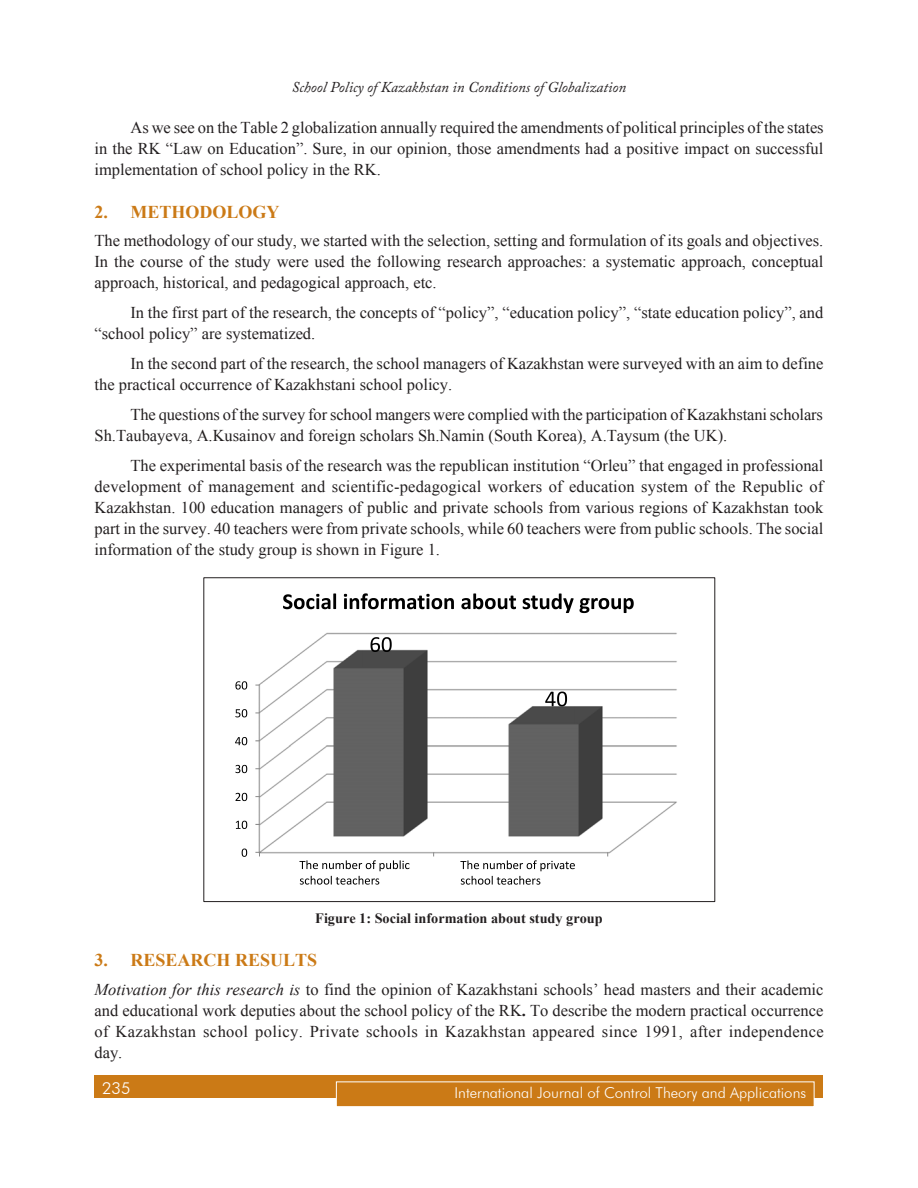
<style>
.page{position:relative;width:918px;height:1188px;background:#fff}
.page>*{position:absolute;margin:0;border:0;box-sizing:border-box;transform-origin:0 0}
.Subhead_1{font:700 18px "Times New Roman";color:#cb7a16}
.Body_text{font:16.5px/21px "Times New Roman";color:#231f20;text-align:justify}
.t1{font:300 16.5px "Futura BT";color:#fff}
.t2{font:italic 15px "Adobe Caslon Pro";color:#231f20}
.t3{font:300 15px "Futura BT";color:#fff}
.t4{font:700 14.25px "Times New Roman";color:#231f20}
.s1{font-style:italic}
.s2{font-weight:700}
</style>
<div class="page">
<div style="left:94px;top:1076px;width:730px;height:22px;background:#cb7a16"></div>
<div style="left:336px;top:1082px;width:478px;height:25px;background:#cb7a16"></div>
<div style="left:336px;top:1082px;width:478px;height:25px;border:1px solid #fff"></div>
<div style="left:203px;top:577px;width:512px;height:325px;border:1px solid #231f20"></div>
<img style="left:257px;top:632px;width:420px;height:223px">
<svg style="left:242px;top:849px;width:5px;height:8px"></svg>
<svg style="left:236px;top:821px;width:11px;height:8px"></svg>
<svg style="left:236px;top:793px;width:11px;height:8px"></svg>
<svg style="left:235px;top:765px;width:12px;height:8px"></svg>
<svg style="left:235px;top:737px;width:12px;height:8px"></svg>
<svg style="left:235px;top:709px;width:12px;height:8px"></svg>
<svg style="left:235px;top:681px;width:12px;height:9px"></svg>
<svg style="left:255px;top:852px;width:5px;height:4px"></svg>
<svg style="left:371px;top:637px;width:21px;height:15px"></svg>
<svg style="left:545px;top:692px;width:22px;height:14px"></svg>
<svg style="left:283px;top:593px;width:53px;height:16px"></svg>
<svg style="left:344px;top:593px;width:110px;height:16px"></svg>
<svg style="left:461px;top:593px;width:55px;height:16px"></svg>
<svg style="left:523px;top:594px;width:51px;height:19px"></svg>
<svg style="left:580px;top:598px;width:54px;height:15px"></svg>
<svg style="left:299px;top:860px;width:110px;height:25px"></svg>
<svg style="left:460px;top:860px;width:115px;height:25px"></svg>
<p class="t2" style="left:292px;top:78px;width:336px">School Policy of Kazakhstan in Conditions of Globalization</p>
<p class="Body_text" style="left:94px;top:117px;width:731px;text-indent:36px">As we see on the Table 2 globalization annually required the amendments of political principles of the states in the RK “Law on Education”. Sure, in our opinion, those amendments had a positive impact on successful implementation of school policy in the RK.</p>
<p class="Subhead_1" style="left:94px;top:199px;width:106px">2. METHODO</p>
<p class="Subhead_1" style="left:227px;top:199px;width:55px">LOGY</p>
<p class="Body_text" style="left:94px;top:230px;width:730px">The methodology of our study, we started with the selection, setting and formulation of its goals and objectives.<br>In the course of the study were used the following research approaches: a systematic approach, conceptual approach, historical, and pedagogical approach, etc.</p>
<p class="Body_text" style="left:94px;top:302px;width:730px;text-indent:36px">In the first part of the research, the concepts of “policy”, “education policy”, “state education policy”, and “school policy” are systematized.</p>
<p class="Body_text" style="left:94px;top:353px;width:730px;text-indent:36px">In the second part of the research, the school managers of Kazakhstan were surveyed with an aim to define the practical occurrence of Kazakhstani school policy.</p>
<p class="Body_text" style="left:94px;top:404px;width:730px;text-indent:36px">The questions of the survey for school mangers were complied with the participation of Kazakhstani scholars<br>Sh.Taubayeva, A.Kusainov and foreign scholars Sh.Namin (South Korea), A.Taysum (the UK).</p>
<p class="Body_text" style="left:94px;top:455px;width:730px;text-indent:36px">The experimental basis of the research was the republican institution “Orleu” that engaged in professional development of management and scientific-pedagogical workers of education system of the Republic of Kazakhstan. 100 education managers of public and private schools from various regions of Kazakhstan took part in the survey. 40 teachers were from private schools, while 60 teachers were from public schools. The social information of the study group is shown in Figure 1.</p>
<p class="t4" style="left:315px;top:909px;width:289px">Figure 1: Social information about study group</p>
<p class="Subhead_1" style="left:94px;top:947px;width:224px">3. RESEARCH RESULTS</p>
<p class="Body_text" style="left:94px;top:978px;width:731px"><span class="s1">Motivation for this research is</span> to find the opinion of Kazakhstani schools’ head masters and their academic and educational work deputies about the school policy of the RK<span class="s2">.</span> To describe the modern practical occurrence of Kazakhstan school policy. Private schools in Kazakhstan appeared since 1991, after independence day.</p>
<p class="t1" style="left:102px;top:1078px;width:30px">235</p>
<p class="t3" style="left:455px;top:1084px;width:353px">International Journal of Control Theory and Applications</p>
</div>
